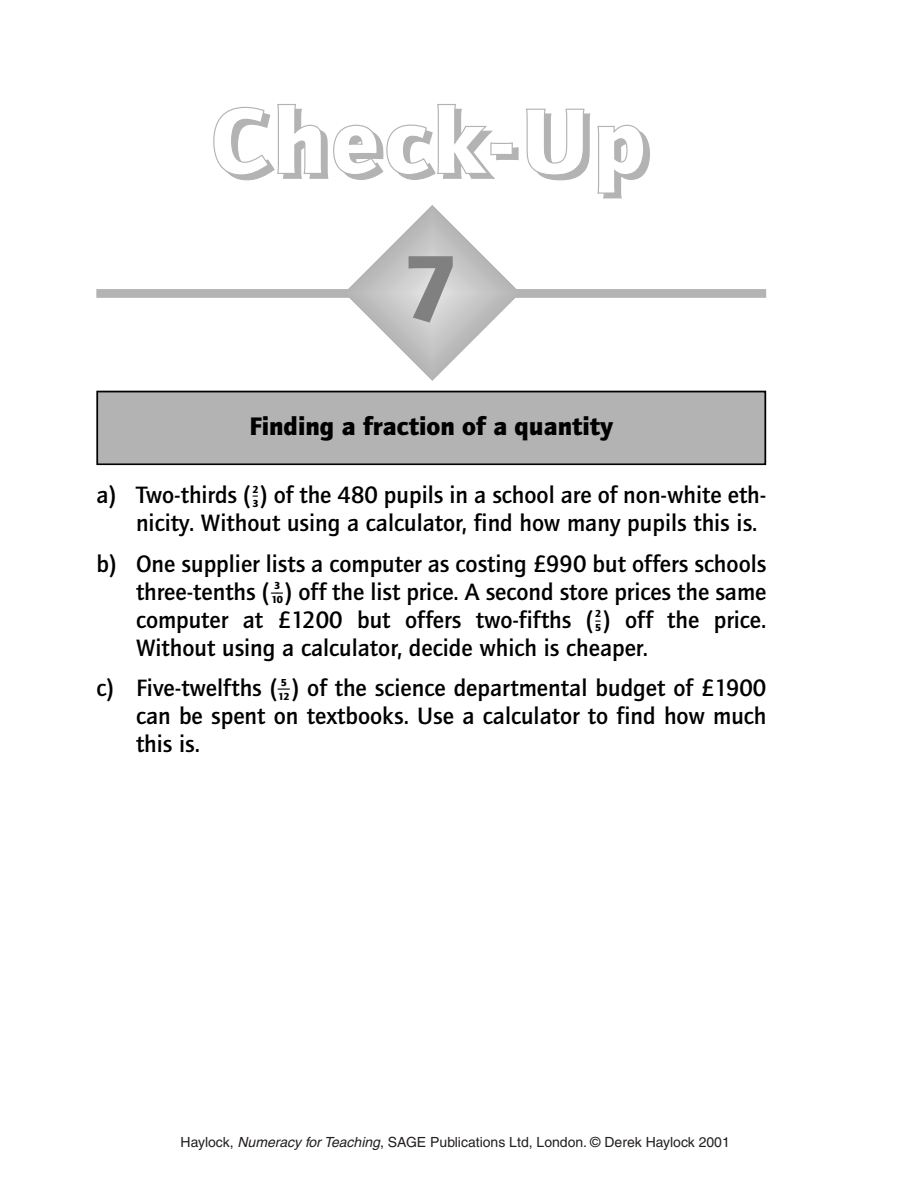
<style>
.page{position:relative;width:910px;height:1199px;background:#fff}
.page>*{position:absolute;margin:0;border:0;box-sizing:border-box;transform-origin:0 0}
.t1{font:900 96.25px "Quay Sans EF";letter-spacing:.06em;color:#fff}
.t2{font:900 96.25px "Quay Sans EF";color:#808080}
.t3{font:900 26.25px "Quay Sans EF";color:#000}
.t4{font:500 24.5px/28px "Quay Sans EF";color:#000;text-align:justify}
.t5{font:14px "Helvetica";color:#231f20}
.t6{font:900 10.5px/11.9px "Quay Sans EF";color:#000;scale:1.2 1}
.t7{font:900 10.5px/13px "Quay Sans EF";color:#000}
.s1{font-style:italic}
</style>
<div class="page">
<svg style="left:96px;top:104px;width:671px;height:362px"></svg>
<h1 class="t1" style="left:211px;top:85px;width:436px">Check-Up</h1>
<h1 class="t2" style="left:403px;top:232px;width:58px">7</h1>
<p class="t3" style="left:250px;top:410px;width:365px">Finding a fraction of a quantity</p>
<p class="t4" style="left:136px;top:481px;width:632px;text-indent:-40px">a) Two-thirds ( ) of the 480 pupils in a school are of non-white eth&shy;nicity. Without using a calculator, find how many pupils this is.</p>
<p class="t4" style="left:136px;top:550px;width:632px;text-indent:-40px">b) One supplier lists a computer as costing £990 but offers schools three-tenths ( ) off the list price. A second store prices the same computer at £1200 but offers two-fifths ( ) off the price.<br>Without using a calculator, decide which is cheaper.</p>
<p class="t4" style="left:136px;top:674px;width:632px;text-indent:-40px">c) Five-twelfths ( ) of the science departmental budget of £1900 can be spent on textbooks. Use a calculator to find how much this is.</p>
<p class="t7" style="left:252px;top:484px;width:8px">2_<br>3</p>
<p class="t6" style="left:271px;top:582px;width:12px">_ _3<br>10</p>
<p class="t7" style="left:595px;top:609px;width:8px">2_<br>5</p>
<p class="t6" style="left:278px;top:678px;width:12px">_ _5<br>12</p>
<p class="t5" style="left:181px;top:1134px;width:551px">Haylock, <span class="s1">Numeracy for Teaching</span>, SAGE Publications Ltd, London. © Derek Haylock 2001</p>
</div>
